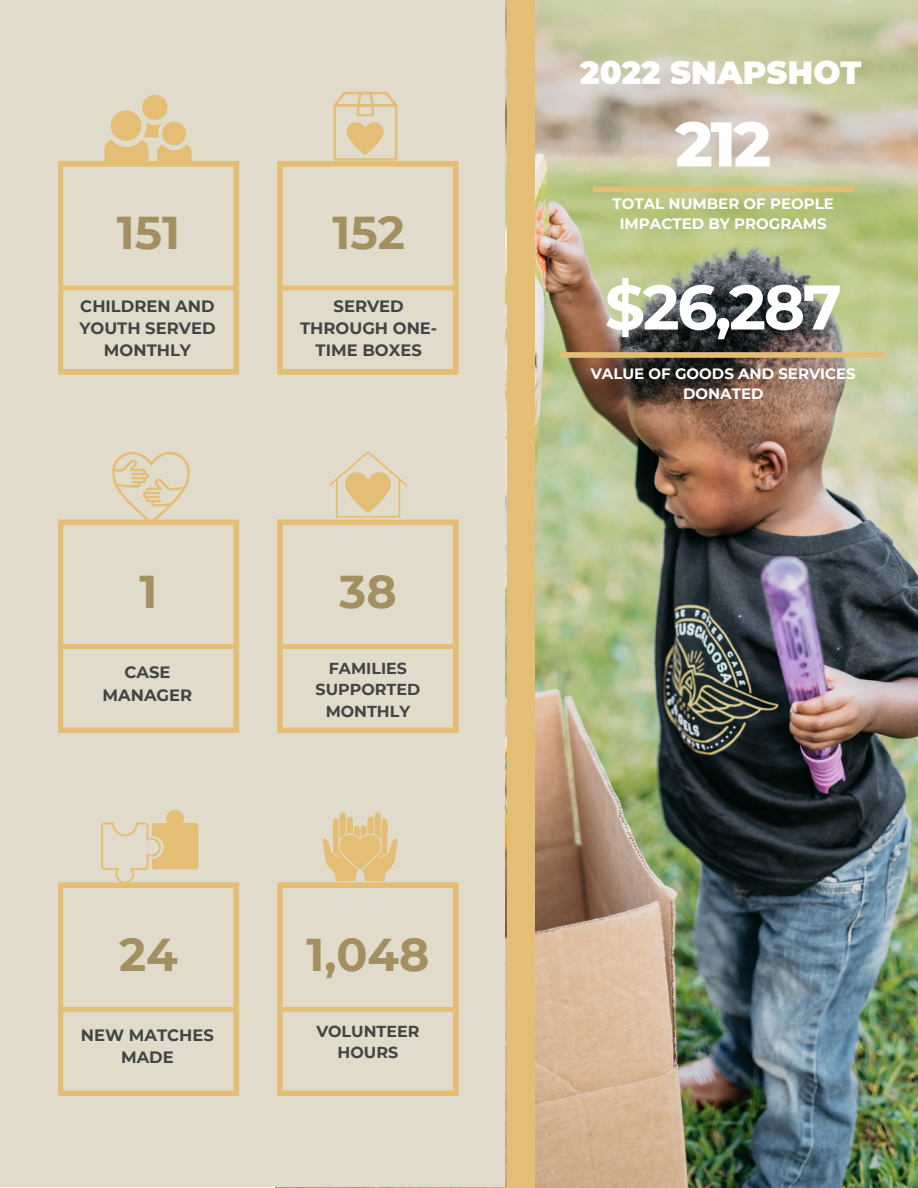
<style>
.page{position:relative;width:918px;height:1188px;background:#fff}
.page>*{position:absolute;margin:0;border:0;box-sizing:border-box;transform-origin:0 0}
.t1{font:700 63px "Montserrat";color:#fff}
.t2{font:800 63px "Montserrat";color:#fff}
.t3{font:700 45.9px "Montserrat";color:#a29060}
.t4{font:900 31.95px "Montserrat";color:#fff}
.t5{font:700 16.35px/22.2px "Montserrat";color:#444;text-align:center}
.t6{font:700 15.9px/21.5px "Montserrat";color:#444;text-align:center}
.t7{font:700 15px/20.2px "Montserrat";color:#fff;text-align:center}
</style>
<div class="page">
<img style="left:275px;top:0;width:643px;height:1188px">
<div style="left:0;top:0;width:505px;height:1186px;background:#e1dbcb"></div>
<div style="left:507px;top:0;width:27px;height:1187px;background:#e5be75"></div>
<div style="left:560px;top:352px;width:326px;height:6px;background:#e5be75"></div>
<div style="left:593px;top:187px;width:261px;height:5px;background:#e5be75"></div>
<svg style="left:277px;top:92px;width:182px;height:282px"></svg>
<div style="left:142px;top:95px;width:26px;height:25px;background:#e5be75;border-radius:50%"></div>
<div style="left:111px;top:110px;width:30px;height:31px;background:#e5be75;border-radius:50%"></div>
<svg style="left:58px;top:122px;width:181px;height:252px"></svg>
<svg style="left:58px;top:451px;width:181px;height:282px"></svg>
<svg style="left:277px;top:451px;width:182px;height:282px"></svg>
<svg style="left:58px;top:810px;width:181px;height:286px"></svg>
<svg style="left:277px;top:812px;width:182px;height:284px"></svg>
<h2 class="t3" style="left:117px;top:205px;width:65px">151</h2>
<p class="t5" style="left:79px;top:295px;width:138px">CHILDREN AND<br>YOUTH SERVED<br>MONTHLY</p>
<h2 class="t3" style="left:333px;top:205px;width:74px">152</h2>
<p class="t5" style="left:300px;top:295px;width:139px">SERVED<br>THROUGH ONE-<br>TIME BOXES</p>
<h2 class="t3" style="left:139px;top:563px;width:19px">1</h2>
<h2 class="t3" style="left:339px;top:563px;width:59px">38</h2>
<p class="t5" style="left:103px;top:661px;width:91px">CASE<br>MANAGER</p>
<p class="t6" style="left:316px;top:658px;width:106px">FAMILIES<br>SUPPORTED<br>MONTHLY</p>
<h2 class="t3" style="left:119px;top:926px;width:60px">24</h2>
<h2 class="t3" style="left:306px;top:926px;width:125px">1,048</h2>
<p class="t5" style="left:81px;top:1024px;width:135px">NEW MATCHES<br>MADE</p>
<p class="t6" style="left:316px;top:1020px;width:105px">VOLUNTEER<br>HOURS</p>
<h3 class="t4" style="left:580px;top:53px;width:283px">2022 SNAPSHOT</h3>
<h1 class="t2" style="left:675px;top:105px;width:98px">212</h1>
<p class="t7" style="left:613px;top:193px;width:223px">TOTAL NUMBER OF PEOPLE<br>IMPACTED BY PROGRAMS</p>
<h1 class="t1" style="left:605px;top:269px;width:239px">$26,287</h1>
<p class="t7" style="left:591px;top:363px;width:266px">VALUE OF GOODS AND SERVICES<br>DONATED</p>
</div>
